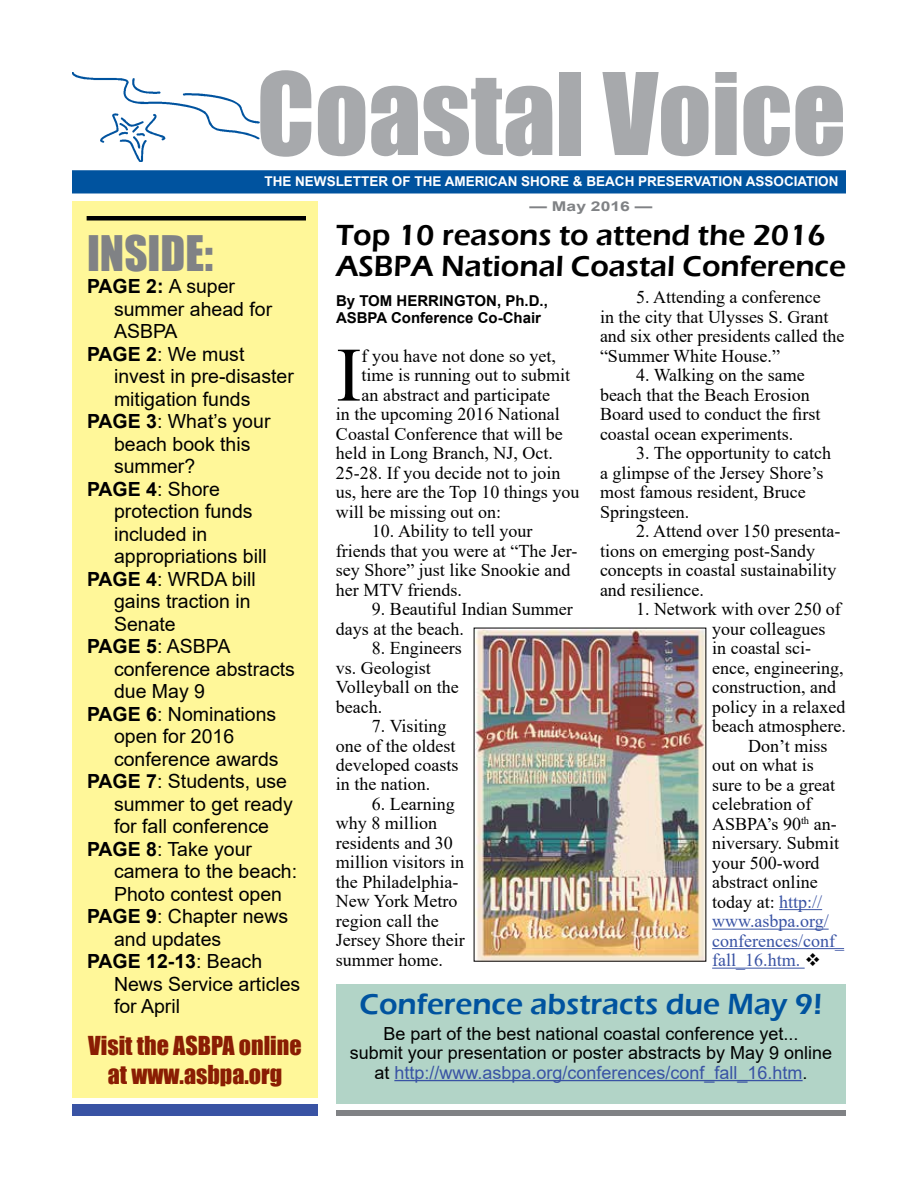
<style>
.page{position:relative;width:918px;height:1188px;background:#fff}
.page>*{position:absolute;margin:0;border:0;box-sizing:border-box;transform-origin:0 0}
.t1{font:105px "Impact";color:#a7a9ac}
.t2{font:76.95px "Times New Roman";color:#000}
.t3{font:45px "Impact";color:#808285}
.t4{font:600 30px/31.5px "Eras ITC";color:#000}
.t5{font:600 30px "Eras ITC";color:#00539f}
.t6{font:24px/28.8px "Impact";color:#8a1d03;text-align:center}
.t7{font:19.5px "Arial";color:#000}
.t8{font:700 19.5px "Arial";color:#000}
.t9{font:18px/19.5px "Times New Roman";color:#000}
.t10{font:18px/19.5px "Arial";color:#000;text-align:center}
.t11{font:18px "Times New Roman";color:#3953a4}
.t12{font:700 15px/16.5px "Arial";color:#000}
.t13{font:700 13.5px "Arial";color:#fff}
.t14{font:700 13.5px "Arial";color:#808285;scale:1.3 1}
.s1{font-weight:400}
.s2{font-weight:700}
.s3{color:#3953a4}
.s4{color:#000}
</style>
<div class="page">
<div style="left:72px;top:202px;width:246px;height:896px;background:#fff799"></div>
<div style="left:72px;top:1104px;width:246px;height:12px;background:#3953a4"></div>
<div style="left:336px;top:1110px;width:510px;height:6px;background:#808285"></div>
<img style="left:72px;top:72px;width:187px;height:90px">
<div style="left:72px;top:170px;width:774px;height:24px;background:#00539f;border:2px solid #00539f"></div>
<hr style="left:87px;top:216px;width:219px;height:4px;background:#000">
<hr style="left:779px;top:909px;width:43px;height:1px;background:#3953a4">
<hr style="left:712px;top:929px;width:117px;height:1px;background:#3953a4">
<hr style="left:712px;top:948px;width:132px;height:1px;background:#3953a4">
<hr style="left:712px;top:968px;width:93px;height:1px;background:#3953a4">
<img style="left:476px;top:630px;width:228px;height:330px">
<div style="left:336px;top:985px;width:510px;height:119px;background:#b2d4c7"></div>
<hr style="left:394px;top:1080px;width:409px;height:1px;background:#3953a4">
<h1 class="t1" style="left:257px;top:32px;width:591px">Coastal Voice</h1>
<p class="t13" style="left:264px;top:171px;width:576px">THE NEWSLETTER OF THE AMERICAN SHORE &amp; BEACH PRESERVATION ASSOCIATION</p>
<h3 class="t4" style="left:336px;top:219px;width:512px">Top 10 reasons to attend the 2016<br>ASBPA National Coastal Conference</h3>
<p class="t12" style="left:336px;top:293px;width:213px">By TOM HERRINGTON, Ph.D.,<br>ASBPA Conference Co-Chair</p>
<h2 class="t2" style="left:336px;top:321px;width:27px">I</h2>
<p class="t9" style="left:362px;top:345px;width:196px">f you have not done so yet,</p>
<p class="t14" style="left:530px;top:197px;width:96px">— May 2016 —</p>
<h3 class="t3" style="left:87px;top:218px;width:128px">INSIDE:</h3>
<p class="t8" style="left:87px;top:273px;width:150px">PAGE 2: <span class="s1">A super</span></p>
<p class="t7" style="left:114px;top:295px;width:160px">summer ahead for</p>
<p class="t7" style="left:114px;top:318px;width:65px">ASBPA</p>
<p class="t7" style="left:87px;top:340px;width:159px"><span class="s2">PAGE 2</span>: We must</p>
<p class="t7" style="left:114px;top:363px;width:181px">invest in pre-disaster</p>
<p class="t7" style="left:114px;top:385px;width:138px">mitigation funds</p>
<p class="t7" style="left:87px;top:408px;width:185px"><span class="s2">PAGE 3</span>: What’s your</p>
<p class="t7" style="left:114px;top:430px;width:138px">beach book this</p>
<p class="t7" style="left:114px;top:453px;width:83px">summer?</p>
<p class="t7" style="left:87px;top:475px;width:134px"><span class="s2">PAGE 4</span>: Shore</p>
<p class="t7" style="left:114px;top:498px;width:140px">protection funds</p>
<p class="t7" style="left:114px;top:520px;width:95px">included in</p>
<p class="t7" style="left:114px;top:543px;width:154px">appropriations bill</p>
<p class="t7" style="left:87px;top:565px;width:170px"><span class="s2">PAGE 4</span>: WRDA bill</p>
<p class="t7" style="left:114px;top:588px;width:138px">gains traction in</p>
<p class="t7" style="left:114px;top:610px;width:63px">Senate</p>
<p class="t7" style="left:87px;top:633px;width:145px"><span class="s2">PAGE 5</span>: ASBPA</p>
<p class="t7" style="left:114px;top:655px;width:182px">conference abstracts</p>
<p class="t7" style="left:114px;top:678px;width:93px">due May 9</p>
<p class="t7" style="left:87px;top:700px;width:191px"><span class="s2">PAGE 6</span>: Nominations</p>
<p class="t7" style="left:114px;top:723px;width:122px">open for 2016</p>
<p class="t7" style="left:114px;top:745px;width:166px">conference awards</p>
<p class="t7" style="left:87px;top:768px;width:202px"><span class="s2">PAGE 7</span>: Students, use</p>
<p class="t7" style="left:114px;top:790px;width:180px">summer to get ready</p>
<p class="t7" style="left:114px;top:813px;width:156px">for fall conference</p>
<p class="t7" style="left:87px;top:835px;width:167px"><span class="s2">PAGE 8</span>: Take your</p>
<p class="t7" style="left:114px;top:858px;width:185px">camera to the beach:</p>
<p class="t7" style="left:114px;top:880px;width:170px">Photo contest open</p>
<p class="t7" style="left:87px;top:903px;width:203px"><span class="s2">PAGE 9</span>: Chapter news</p>
<p class="t7" style="left:114px;top:926px;width:109px">and updates</p>
<p class="t8" style="left:87px;top:948px;width:177px">PAGE 12-13<span class="s1">: Beach</span></p>
<p class="t7" style="left:114px;top:971px;width:188px">News Service articles</p>
<p class="t7" style="left:114px;top:993px;width:68px">for April</p>
<h3 class="t6" style="left:88px;top:1031px;width:215px">Visit the ASBPA online at www.asbpa.org</h3>
<p class="t9" style="left:600px;top:287px;width:246px;text-indent:36px">5. Attending a conference<br>in the city that Ulysses S. Grant and six other presidents called the “Summer White House.”</p>
<p class="t9" style="left:600px;top:365px;width:222px;text-indent:36px">4. Walking on the same beach that the Beach Erosion<br>Board used to conduct the first coastal ocean experiments.</p>
<p class="t9" style="left:600px;top:443px;width:233px;text-indent:36px">3. The opportunity to catch a glimpse of the Jersey Shore’s most famous resident, Bruce<br>Springsteen.</p>
<p class="t9" style="left:600px;top:521px;width:242px;text-indent:36px">2. Attend over 150 presenta&shy;tions on emerging post-Sandy concepts in coastal sustainability and resilience.</p>
<p class="t9" style="left:636px;top:599px;width:206px">1. Network with over 250 of</p>
<p class="t9" style="left:712px;top:618px;width:115px">your colleagues</p>
<p class="t9" style="left:712px;top:638px;width:100px">in coastal sci-</p>
<p class="t9" style="left:712px;top:657px;width:133px">ence, engineering,</p>
<p class="t9" style="left:712px;top:677px;width:125px">construction, and</p>
<p class="t9" style="left:712px;top:696px;width:135px">policy in a relaxed</p>
<p class="t9" style="left:712px;top:716px;width:135px">beach atmosphere.</p>
<p class="t9" style="left:748px;top:735px;width:81px">Don’t miss</p>
<p class="t9" style="left:712px;top:755px;width:103px">out on what is</p>
<p class="t9" style="left:712px;top:774px;width:124px">sure to be a great</p>
<p class="t9" style="left:712px;top:794px;width:101px">celebration of</p>
<p class="t9" style="left:712px;top:813px;width:126px">ASBPA’s 90<sup>th</sup> an-</p>
<p class="t9" style="left:712px;top:833px;width:128px">niversary. Submit</p>
<p class="t9" style="left:712px;top:852px;width:109px">your 500-word</p>
<p class="t9" style="left:712px;top:872px;width:107px">abstract online</p>
<p class="t9" style="left:712px;top:891px;width:111px">today at: <span class="s3">http://</span></p>
<p class="t11" style="left:712px;top:908px;width:118px">www.asbpa.org/</p>
<p class="t11" style="left:712px;top:928px;width:133px">conferences/conf_</p>
<p class="t11" style="left:712px;top:947px;width:110px">fall_16.htm. <span class="s4">❖</span></p>
<h3 class="t5" style="left:360px;top:987px;width:464px">Conference abstracts due May 9!</h3>
<p class="t10" style="left:350px;top:1023px;width:484px">Be part of the best national coastal conference yet...<br>submit your presentation or poster abstracts by May 9 online at <span class="s3">http://www.asbpa.org/conferences/conf_fall_16.htm</span>.</p>
<p class="t9" style="left:362px;top:365px;width:210px">time is running out to submit</p>
<p class="t9" style="left:362px;top:384px;width:190px">an abstract and participate</p>
<p class="t9" style="left:336px;top:404px;width:225px">in the upcoming 2016 National</p>
<p class="t9" style="left:336px;top:423px;width:228px">Coastal Conference that will be</p>
<p class="t9" style="left:336px;top:443px;width:218px">held in Long Branch, NJ, Oct.</p>
<p class="t9" style="left:336px;top:462px;width:226px">25-28. If you decide not to join</p>
<p class="t9" style="left:336px;top:482px;width:245px">us, here are the Top 10 things you</p>
<p class="t9" style="left:336px;top:501px;width:167px">will be missing out on:</p>
<p class="t9" style="left:336px;top:521px;width:243px;text-indent:36px">10. Ability to tell your friends that you were at “The Jer&shy;sey Shore” just like Snookie and her MTV friends.</p>
<p class="t9" style="left:336px;top:599px;width:238px;text-indent:36px">9. Beautiful Indian Summer days at the beach.</p>
<p class="t9" style="left:336px;top:638px;width:127px;text-indent:36px">8. Engineers vs. Geologist<br>Volleyball on the beach.</p>
<p class="t9" style="left:336px;top:716px;width:124px;text-indent:36px">7. Visiting one of the oldest developed coasts in the nation.</p>
<p class="t9" style="left:336px;top:794px;width:130px;text-indent:36px">6. Learning why 8 million residents and 30 million visitors in the Philadelphia-<br>New York Metro region call the<br>Jersey Shore their summer home.</p>
</div>
